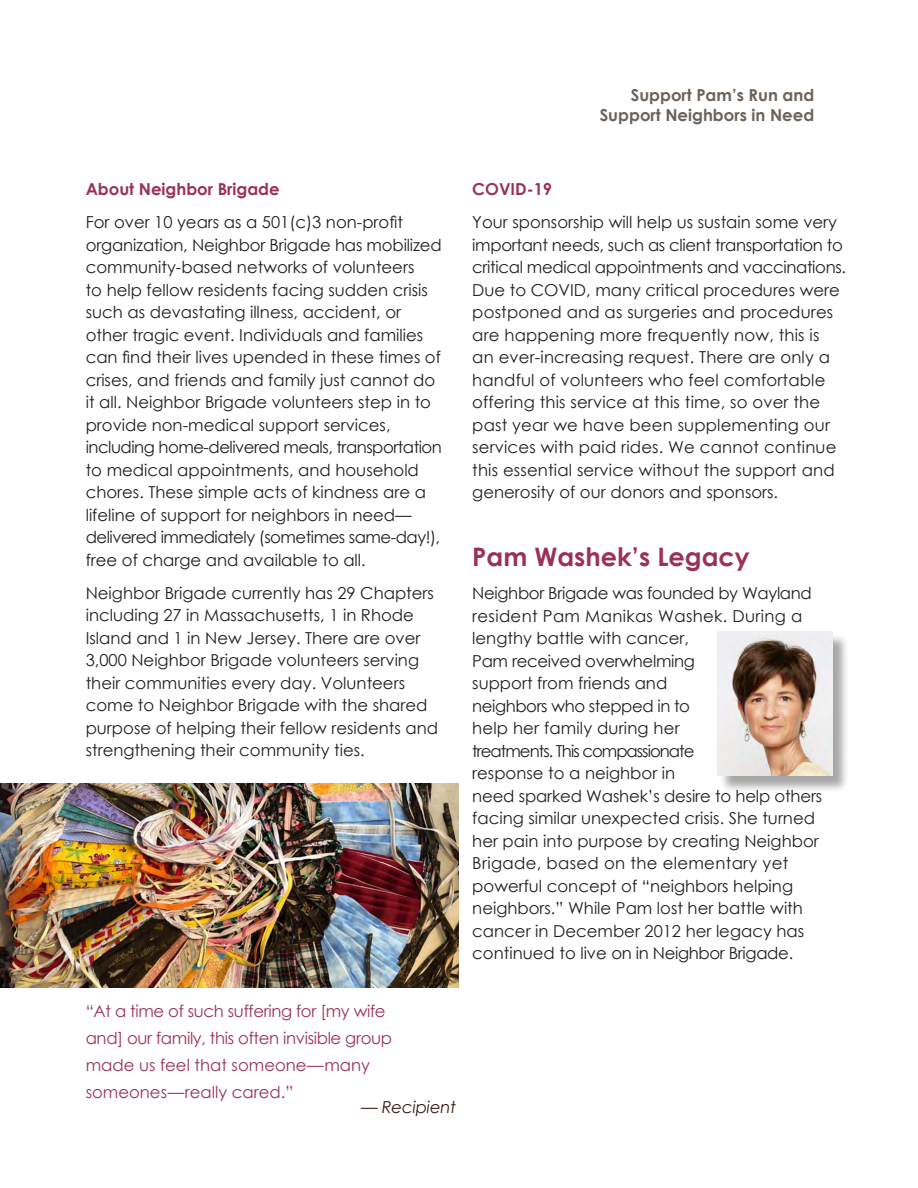
<style>
.page{position:relative;width:918px;height:1188px;background:#fff}
.page>*{position:absolute;margin:0;border:0;box-sizing:border-box;transform-origin:0 0}
.t1{font:700 25.5px "Century Gothic";color:#9b315a}
.t2{font:16.5px/22.5px "Century Gothic";color:#231f20}
.t3{font:16.5px/22.5px "Century Gothic";letter-spacing:-.02em;color:#231f20}
.t4{font:16.5px/22.5px "Century Gothic";letter-spacing:-.03em;color:#231f20}
.t5{font:16.5px "Century Gothic";letter-spacing:-.02em;color:#9b315a}
.t6{font:16.5px "Century Gothic";color:#9b315a}
.t7{font:700 16.5px "Century Gothic";color:#6c625a}
.t8{font:700 16.5px "Century Gothic";color:#9b315a}
.t9{font:italic 16.5px "Century Gothic";letter-spacing:-.01em;color:#391911}
</style>
<div class="page">
<img style="left:0;top:783px;width:459px;height:204px">
<div style="left:719px;top:633px;width:131px;height:160px;background:#231f20;opacity:.4"></div>
<img style="left:717px;top:632px;width:115px;height:144px">
<p class="t7" style="left:631px;top:83px;width:185px">Support Pam’s Run and</p>
<p class="t7" style="left:600px;top:102px;width:216px">Support Neighbors in Need</p>
<p class="t8" style="left:86px;top:177px;width:196px">About Neighbor Brigade</p>
<p class="t2" style="left:86px;top:211px;width:358px">For over 10 years as a 501(c)3 non-profit organization, Neighbor Brigade has mobilized community-based networks of volunteers<br>to help fellow residents facing sudden crisis such as devastating illness, accident, or other tragic event. Individuals and families can find their lives upended in these times of crises, and friends and family just cannot do it all. Neighbor Brigade volunteers step in to provide non-medical support services,</p>
<p class="t2" style="left:86px;top:436px;width:358px">including home-delivered meals, transportation to medical appointments, and household chores. These simple acts of kindness are a lifeline of support for neighbors in need—</p>
<p class="t4" style="left:86px;top:526px;width:356px">delivered immediately (sometimes same-day!), free of charge and available to all.</p>
<p class="t2" style="left:86px;top:581px;width:354px">Neighbor Brigade currently has 29 Chapters including 27 in Massachusetts, 1 in Rhode Island and 1 in New Jersey. There are over 3,000 Neighbor Brigade volunteers serving their communities every day. Volunteers come to Neighbor Brigade with the shared purpose of helping their fellow residents and strengthening their community ties.</p>
<p class="t5" style="left:86px;top:999px;width:301px">“At a time of such suffering for [my wife</p>
<p class="t5" style="left:86px;top:1026px;width:308px">and] our family, this often invisible group</p>
<p class="t6" style="left:86px;top:1053px;width:286px">made us feel that someone—many</p>
<p class="t6" style="left:86px;top:1080px;width:209px">someones—really cared.”</p>
<p class="t9" style="left:361px;top:1097px;width:97px">— Recipient</p>
<p class="t8" style="left:472px;top:177px;width:81px">COVID-19</p>
<p class="t3" style="left:472px;top:211px;width:372px">Your sponsorship will help us sustain some very important needs, such as client transportation to</p>
<p class="t3" style="left:472px;top:256px;width:375px">critical medical appointments and vaccinations.</p>
<p class="t2" style="left:472px;top:278px;width:369px">Due to COVID, many critical procedures were postponed and as surgeries and procedures are happening more frequently now, this is an ever-increasing request. There are only a handful of volunteers who feel comfortable offering this service at this time, so over the past year we have been supplementing our services with paid rides. We cannot continue this essential service without the support and generosity of our donors and sponsors.</p>
<p class="t1" style="left:472px;top:537px;width:279px">Pam Washek’s Legacy</p>
<p class="t3" style="left:472px;top:582px;width:341px">Neighbor Brigade was founded by Wayland resident Pam Manikas Washek. During a lengthy battle with cancer,<br>Pam received overwhelming</p>
<p class="t2" style="left:472px;top:672px;width:352px">support from friends and<br>neighbors who stepped in to<br>help her family during her<br>treatments. This compassionate<br>response to a neighbor in<br>need sparked Washek’s desire to help others facing similar unexpected crisis. She turned her pain into purpose by creating Neighbor Brigade, based on the elementary yet</p>
<p class="t2" style="left:472px;top:874px;width:333px">powerful concept of “neighbors helping neighbors.” While Pam lost her battle with cancer in December 2012 her legacy has continued to live on in Neighbor Brigade.</p>
</div>
